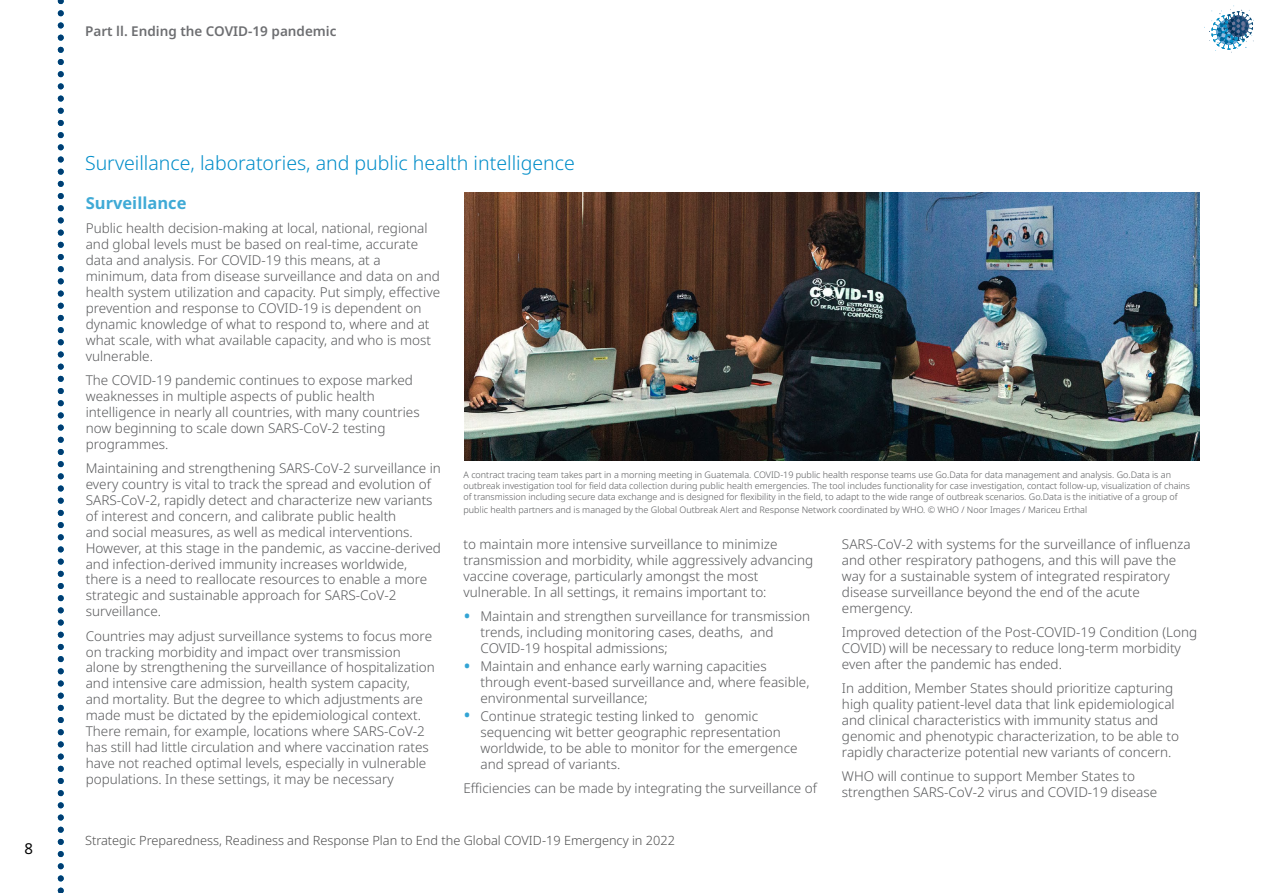
<style>
.page{position:relative;width:1263px;height:893px;background:#fff}
.page>*{position:absolute;margin:0;border:0;box-sizing:border-box;transform-origin:0 0}
.t1{font:300 19.5px "Noto Sans";color:#008dc9}
.t2{font:700 16.5px "Noto Sans";color:#40aad6}
.t3{font:15px "Noto Sans";color:#000}
.t4{font:300 13.5px/15.9px "Noto Sans";color:#58595b}
.t5{font:600 13.5px "Noto Sans";color:#6d6e71}
.t6{font:300 12.75px "Noto Sans";color:#4d4d4d}
.t7{font:300 9px/10.8px "Noto Sans";color:#58595b}
.s1{font-weight:400;font-size:19.5px;color:#33a4d4}
</style>
<div class="page">
<img style="left:464px;top:192px;width:735px;height:269px">
<svg style="left:1204px;top:6px;width:50px;height:47px"></svg>
<svg style="left:58px;top:0;width:6px;height:893px"></svg>
<p class="t3" style="left:25px;top:838px;width:10px">8</p>
<p class="t5" style="left:85px;top:21px;width:253px">Part ll. Ending the COVID-19 pandemic</p>
<h1 class="t1" style="left:85px;top:149px;width:491px">Surveillance, laboratories, and public health intelligence</h1>
<p class="t2" style="left:86px;top:191px;width:102px">Surveillance</p>
<p class="t4" style="left:86px;top:221px;width:356px">Public health decision-making at local, national, regional and global levels must be based on real-time, accurate data and analysis. For COVID-19 this means, at a minimum, data from disease surveillance and data on and health system utilization and capacity. Put simply, effective prevention and response to COVID-19 is dependent on dynamic knowledge of what to respond to, where and at what scale, with what available capacity, and who is most vulnerable.</p>
<p class="t4" style="left:86px;top:372px;width:335px">The COVID-19 pandemic continues to expose marked weaknesses in multiple aspects of public health intelligence in nearly all countries, with many countries now beginning to scale down SARS-CoV-2 testing programmes.</p>
<p class="t4" style="left:86px;top:461px;width:357px">Maintaining and strengthening SARS-CoV-2 surveillance in every country is vital to track the spread and evolution of SARS-CoV-2, rapidly detect and characterize new variants of interest and concern, and calibrate public health<br>and social measures, as well as medical interventions.<br>However, at this stage in the pandemic, as vaccine-derived and infection-derived immunity increases worldwide, there is a need to reallocate resources to enable a more strategic and sustainable approach for SARS-CoV-2 surveillance.</p>
<p class="t4" style="left:86px;top:628px;width:351px">Countries may adjust surveillance systems to focus more on tracking morbidity and impact over transmission alone by strengthening the surveillance of hospitalization and intensive care admission, health system capacity, and mortality. But the degree to which adjustments are made must be dictated by the epidemiological context.<br>There remain, for example, locations where SARS-CoV-2 has still had little circulation and where vaccination rates have not reached optimal levels, especially in vulnerable populations. In these settings, it may be necessary</p>
<p class="t7" style="left:463px;top:470px;width:728px">A contract tracing team takes part in a morning meeting in Guatemala. COVID-19 public health response teams use Go.Data for data management and analysis. Go.Data is an outbreak investigation tool for field data collection during public health emergencies. The tool includes functionality for case investigation, contact follow-up, visualization of chains of transmission including secure data exchange and is designed for flexibility in the field, to adapt to the wide range of outbreak scenarios. Go.Data is the initiative of a group of</p>
<p class="t7" style="left:463px;top:504px;width:625px">public health partners and is managed by the Global Outbreak Alert and Response Network coordinated by WHO. © WHO / Noor Images / Mariceu Erthal</p>
<p class="t4" style="left:463px;top:537px;width:351px">to maintain more intensive surveillance to minimize transmission and morbidity, while aggressively advancing vaccine coverage, particularly amongst the most vulnerable. In all settings, it remains important to:</p>
<p class="t4" style="left:480px;top:609px;width:331px;text-indent:-17px"><span class="s1">•</span> Maintain and strengthen surveillance for transmission trends, including monitoring cases, deaths, and<br>COVID-19 hospital admissions;</p>
<p class="t4" style="left:480px;top:658px;width:330px;text-indent:-17px"><span class="s1">•</span> Maintain and enhance early warning capacities through event-based surveillance and, where feasible, environmental surveillance;</p>
<p class="t4" style="left:480px;top:708px;width:318px;text-indent:-17px"><span class="s1">•</span> Continue strategic testing linked to genomic sequencing wit better geographic representation worldwide, to be able to monitor for the emergence and spread of variants.</p>
<p class="t4" style="left:463px;top:780px;width:355px">Efficiencies can be made by integrating the surveillance of</p>
<p class="t4" style="left:842px;top:537px;width:350px">SARS-CoV-2 with systems for the surveillance of influenza and other respiratory pathogens, and this will pave the way for a sustainable system of integrated respiratory disease surveillance beyond the end of the acute emergency.</p>
<p class="t4" style="left:842px;top:625px;width:357px">Improved detection of the Post-COVID-19 Condition (Long<br>COVID) will be necessary to reduce long-term morbidity even after the pandemic has ended.</p>
<p class="t4" style="left:842px;top:681px;width:339px">In addition, Member States should prioritize capturing high quality patient-level data that link epidemiological and clinical characteristics with immunity status and genomic and phenotypic characterization, to be able to rapidly characterize potential new variants of concern.</p>
<p class="t4" style="left:842px;top:769px;width:317px">WHO will continue to support Member States to strengthen SARS-CoV-2 virus and COVID-19 disease</p>
<p class="t6" style="left:85px;top:831px;width:591px">Strategic Preparedness, Readiness and Response Plan to End the Global COVID-19 Emergency in 2022</p>
</div>
